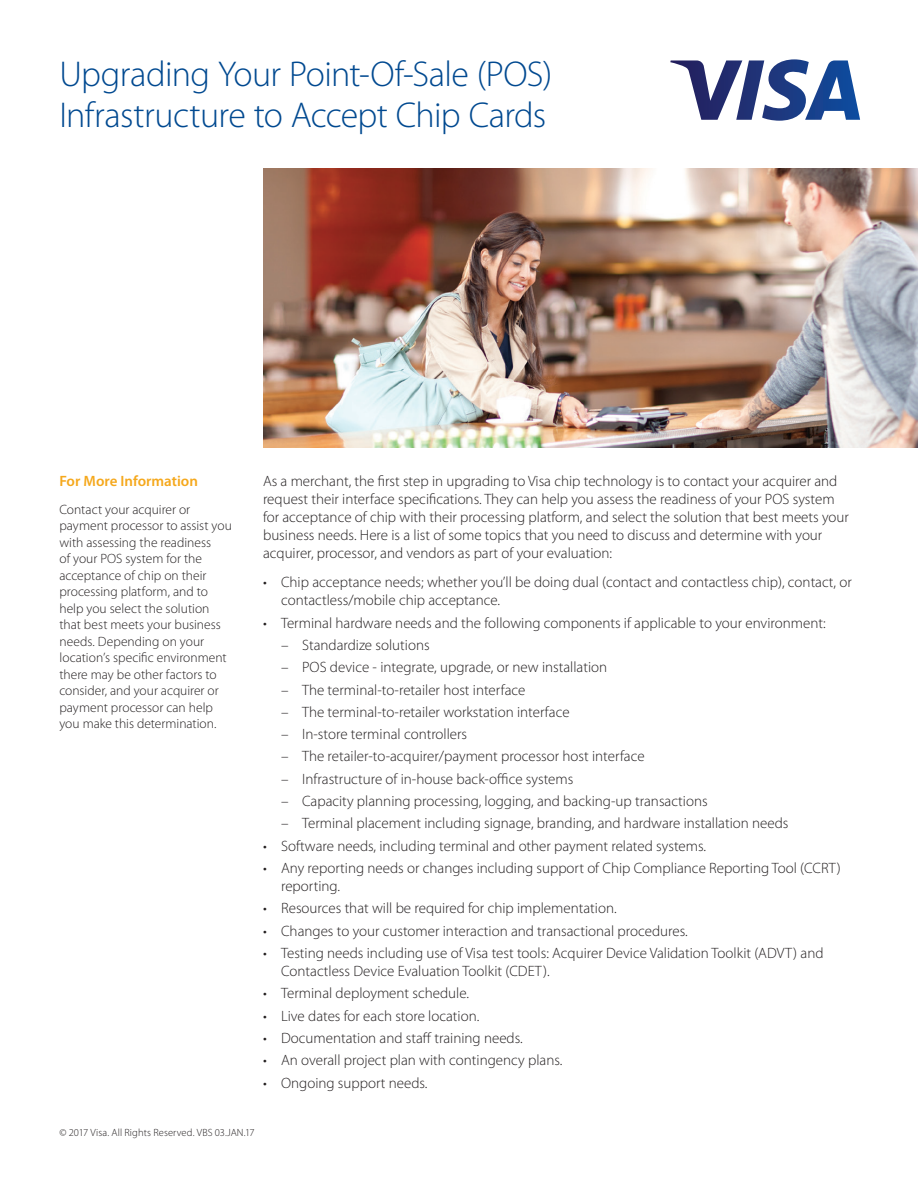
<style>
.page{position:relative;width:918px;height:1188px;background:#fff}
.page>*{position:absolute;margin:0;border:0;box-sizing:border-box;transform-origin:0 0}
.t1{font:300 36px/40.5px "Myriad Pro";letter-spacing:-.02em;color:#014990}
.t2{font:300 15px/18px "Myriad Pro";color:#231f20}
.t3{font:600 15px "Myriad Pro";color:#f5a81c}
.t4{font:300 13.5px/16.5px "Myriad Pro";color:#231f20}
.t5{font:300 10.5px "Myriad Pro";letter-spacing:.01em;color:#231f20}
</style>
<div class="page">
<svg style="left:670px;top:59px;width:190px;height:62px"></svg>
<img style="left:263px;top:168px;width:655px;height:279px">
<h1 class="t1" style="left:59px;top:54px;width:494px">Upgrading Your Point-Of-Sale (POS)<br>Infrastructure to Accept Chip Cards</h1>
<p class="t3" style="left:59px;top:472px;width:140px">For More Information</p>
<p class="t4" style="left:59px;top:501px;width:174px">Contact your acquirer or payment processor to assist you with assessing the readiness<br>of your POS system for the acceptance of chip on their processing platform, and to help you select the solution that best meets your business needs. Depending on your location’s specific environment there may be other factors to consider, and your acquirer or payment processor can help you make this determination.</p>
<p class="t2" style="left:263px;top:472px;width:587px">As a merchant, the frst step in upgrading to Visa chip technology is to contact your acquirer and request their interface specifcations. They can help you assess the readiness of your POS system for acceptance of chip with their processing platform, and select the solution that best meets your business needs. Here is a list of some topics that you need to discuss and determine with your acquirer, processor, and vendors as part of your evaluation:</p>
<p class="t2" style="left:281px;top:573px;width:572px;text-indent:-18px">• Chip acceptance needs; whether you’ll be doing dual (contact and contactless chip), contact, or contactless/mobile chip acceptance.</p>
<p class="t2" style="left:263px;top:613px;width:564px">• Terminal hardware needs and the following components if applicable to your environment:</p>
<p class="t2" style="left:281px;top:636px;width:150px">– Standardize solutions</p>
<p class="t2" style="left:281px;top:658px;width:328px">– POS device - integrate, upgrade, or new installation</p>
<p class="t2" style="left:281px;top:680px;width:246px">– The terminal-to-retailer host interface</p>
<p class="t2" style="left:281px;top:703px;width:290px">– The terminal-to-retailer workstation interface</p>
<p class="t2" style="left:281px;top:725px;width:188px">– In-store terminal controllers</p>
<p class="t2" style="left:281px;top:747px;width:365px">– The retailer-to-acquirer/payment processor host interface</p>
<p class="t2" style="left:281px;top:770px;width:294px">– Infrastructure of in-house back-ofce systems</p>
<p class="t2" style="left:281px;top:792px;width:428px">– Capacity planning processing, logging, and backing-up transactions</p>
<p class="t2" style="left:281px;top:814px;width:509px">– Terminal placement including signage, branding, and hardware installation needs</p>
<p class="t2" style="left:263px;top:837px;width:445px">• Software needs, including terminal and other payment related systems.</p>
<p class="t2" style="left:281px;top:859px;width:561px;text-indent:-18px">• Any reporting needs or changes including support of Chip Compliance Reporting Tool (CCRT) reporting.</p>
<p class="t2" style="left:263px;top:899px;width:355px">• Resources that will be required for chip implementation.</p>
<p class="t2" style="left:263px;top:922px;width:426px">• Changes to your customer interaction and transactional procedures.</p>
<p class="t2" style="left:281px;top:944px;width:544px;text-indent:-18px">• Testing needs including use of Visa test tools: Acquirer Device Validation Toolkit (ADVT) and<br>Contactless Device Evaluation Toolkit (CDET).</p>
<p class="t2" style="left:263px;top:984px;width:208px">• Terminal deployment schedule.</p>
<p class="t2" style="left:263px;top:1007px;width:218px">• Live dates for each store location.</p>
<p class="t2" style="left:263px;top:1029px;width:261px">• Documentation and staff training needs.</p>
<p class="t2" style="left:263px;top:1051px;width:301px">• An overall project plan with contingency plans.</p>
<p class="t2" style="left:263px;top:1074px;width:166px">• Ongoing support needs.</p>
<p class="t5" style="left:59px;top:1126px;width:197px">© 2017 Visa. All Rights Reserved. VBS 03.JAN.17</p>
</div>
